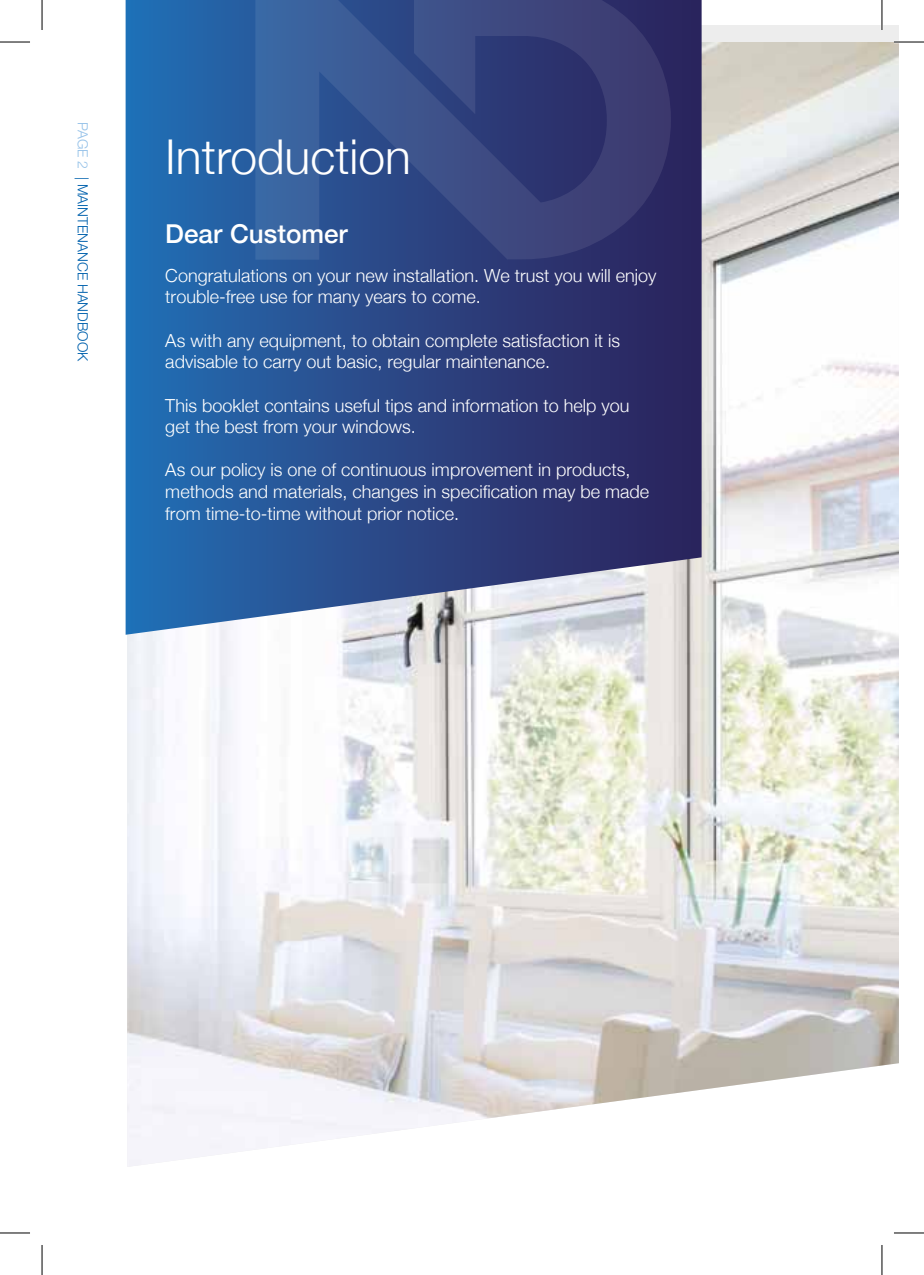
<style>
.page{position:relative;width:924px;height:1275px;background:#fff}
.page>*{position:absolute;margin:0;border:0;box-sizing:border-box;transform-origin:0 0}
.t1{font:300 48px "Helvetica Neue";color:#fff}
.t2{font:500 26px "Helvetica Neue";color:#fff}
.t3{font:300 18px/21.6px "Helvetica Neue";color:#fff}
.t4{font:300 14px "Helvetica Neue";color:#0061ad}
.s1{color:#96c2e9}
</style>
<div class="page">
<img style="left:127px;top:42px;width:771px;height:1124px">
<svg style="left:125px;top:0;width:576px;height:635px;background:#39568f"></svg>
<hr style="left:0;top:42px;width:30px;height:1px;background:#000">
<hr style="left:893px;top:42px;width:30px;height:1px;background:#000">
<hr style="left:0;top:1232px;width:30px;height:1px;background:#000">
<hr style="left:893px;top:1232px;width:30px;height:1px;background:#000">
<hr style="left:42px;top:0;width:1px;height:30px;background:#000">
<hr style="left:42px;top:1245px;width:1px;height:30px;background:#000">
<hr style="left:881px;top:0;width:1px;height:30px;background:#000">
<hr style="left:881px;top:1245px;width:1px;height:30px;background:#000">
<svg style="left:255px;top:0;width:415px;height:260px;background:#354882"></svg>
<p class="t4" style="left:94px;top:122px;width:241px;rotate:90deg"><span class="s1">PAGE 2</span> | MAINTENANCE HANDBOOK</p>
<h1 class="t1" style="left:165px;top:118px;width:247px">Introduction</h1>
<h2 class="t2" style="left:165px;top:212px;width:184px">Dear Customer</h2>
<p class="t3" style="left:165px;top:263px;width:492px">Congratulations on your new installation. We trust you will enjoy trouble-free use for many years to come.</p>
<p class="t3" style="left:165px;top:328px;width:456px">As with any equipment, to obtain complete satisfaction it is advisable to carry out basic, regular maintenance.</p>
<p class="t3" style="left:165px;top:393px;width:465px">This booklet contains useful tips and information to help you get the best from your windows.</p>
<p class="t3" style="left:165px;top:458px;width:485px">As our policy is one of continuous improvement in products, methods and materials, changes in specification may be made from time-to-time without prior notice.</p>
</div>
